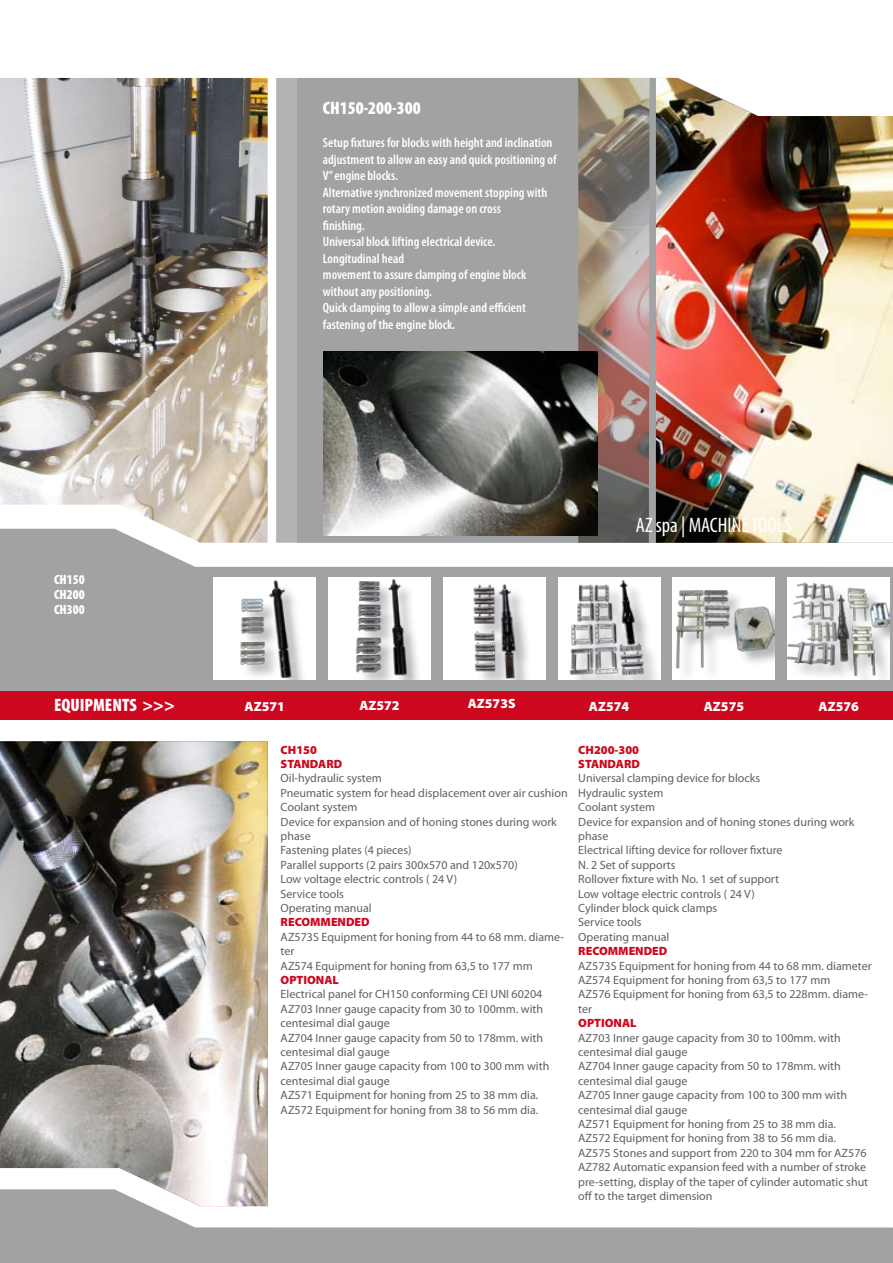
<style>
.page{position:relative;width:893px;height:1263px;background:#fff}
.page>*{position:absolute;margin:0;border:0;box-sizing:border-box;transform-origin:0 0}
.t1{font:condensed 21px "Myriad Pro";color:#fff}
.t2{font:900 condensed 18px "Myriad Pro";color:#fff}
.t3{font:600 condensed 13.5px/16.5px "Myriad Pro";color:#fff}
.t4{font:900 13.5px "Myriad Pro";color:#fff}
.t5{font:900 condensed 13.5px/15px "Myriad Pro";color:#fff;text-align:justify}
.t6{font:12px/14.4px "Myriad Pro";color:#5f6062}
.t7{font:900 12px/14.4px "Myriad Pro";color:#cd071e}
</style>
<div class="page">
<div style="left:276px;top:78px;width:21px;height:451px;background:#b1b3b4"></div>
<img style="left:0;top:78px;width:268px;height:451px">
<div style="left:297px;top:78px;width:359px;height:451px;background:#a1a2a4"></div>
<svg style="left:0;top:529px;width:893px;height:162px;fill:#a1a2a4"></svg>
<div style="left:0;top:691px;width:893px;height:29px;background:#cd071e"></div>
<img style="left:0;top:741px;width:268px;height:448px">
<img style="left:656px;top:78px;width:237px;height:465px">
<img style="left:578px;top:78px;width:71px;height:465px">
<svg style="left:0;top:1189px;width:893px;height:74px;fill:#a1a2a4"></svg>
<hr style="left:892px;top:116px;width:1px;height:426px;background:#a1a2a4">
<div style="left:214px;top:577px;width:102px;height:102px;background:#fff"></div>
<div style="left:241px;top:581px;width:75px;height:98px;background:#9c9d9f;opacity:.75"></div>
<img style="left:240px;top:580px;width:57px;height:99px">
<div style="left:328px;top:577px;width:103px;height:102px;background:#fff"></div>
<div style="left:358px;top:580px;width:73px;height:99px;background:#9c9d9f;opacity:.75"></div>
<img style="left:356px;top:579px;width:52px;height:100px">
<div style="left:443px;top:577px;width:102px;height:102px;background:#fff"></div>
<div style="left:476px;top:585px;width:69px;height:94px;background:#9c9d9f;opacity:.75"></div>
<img style="left:473px;top:584px;width:48px;height:95px">
<div style="left:558px;top:577px;width:102px;height:102px;background:#fff"></div>
<img style="left:569px;top:580px;width:86px;height:99px">
<div style="left:673px;top:577px;width:102px;height:102px;background:#fff"></div>
<img style="left:676px;top:590px;width:99px;height:78px">
<div style="left:788px;top:577px;width:102px;height:102px;background:#fff"></div>
<div style="left:788px;top:583px;width:102px;height:96px;background:#f9f9f9"></div>
<img style="left:788px;top:582px;width:102px;height:93px">
<img style="left:323px;top:351px;width:274px;height:185px">
<p class="t5" style="left:54px;top:572px;width:32px">CH150<br>CH200<br>CH300</p>
<h2 class="t2" style="left:323px;top:98px;width:99px">CH150-200-300</h2>
<p class="t3" style="left:323px;top:135px;width:235px">Setup fixtures for blocks with height and inclination adjustment to allow an easy and quick positioning of V” engine blocks.<br>Alternative synchronized movement stopping with rotary motion avoiding damage on cross<br>finishing.<br>Universal block lifting electrical device.<br>Longitudinal head<br>movement to assure clamping of engine block without any positioning.<br>Quick clamping to allow a simple and efficient fastening of the engine block.</p>
<h1 class="t1" style="left:636px;top:513px;width:157px">AZ spa | MACHINE TOOLS</h1>
<h2 class="t2" style="left:54px;top:695px;width:122px">EQUIPMENTS &gt;&gt;&gt;</h2>
<p class="t4" style="left:244px;top:698px;width:42px">AZ571</p>
<p class="t4" style="left:359px;top:697px;width:42px">AZ572</p>
<p class="t4" style="left:468px;top:695px;width:49px">AZ573S</p>
<p class="t4" style="left:589px;top:698px;width:42px">AZ574</p>
<p class="t4" style="left:704px;top:698px;width:42px">AZ575</p>
<p class="t4" style="left:819px;top:698px;width:42px">AZ576</p>
<p class="t7" style="left:281px;top:742px;width:63px">CH150<br>STANDARD</p>
<p class="t6" style="left:281px;top:771px;width:289px">Oil-hydraulic system<br>Pneumatic system for head displacement over air cushion<br>Coolant system<br>Device for expansion and of honing stones during work phase<br>Fastening plates (4 pieces)<br>Parallel supports (2 pairs 300x570 and 120x570)<br>Low voltage electric controls ( 24 V)<br>Service tools<br>Operating manual</p>
<p class="t7" style="left:281px;top:915px;width:91px">RECOMMENDED</p>
<p class="t6" style="left:281px;top:929px;width:285px">AZ573S Equipment for honing from 44 to 68 mm. diame&shy;ter<br>AZ574 Equipment for honing from 63,5 to 177 mm</p>
<p class="t7" style="left:281px;top:973px;width:60px">OPTIONAL</p>
<p class="t6" style="left:281px;top:987px;width:270px">Electrical panel for CH150 conforming CEI UNI 60204<br>AZ703 Inner gauge capacity from 30 to 100mm. with centesimal dial gauge<br>AZ704 Inner gauge capacity from 50 to 178mm. with centesimal dial gauge<br>AZ705 Inner gauge capacity from 100 to 300 mm with centesimal dial gauge<br>AZ571 Equipment for honing from 25 to 38 mm dia.<br>AZ572 Equipment for honing from 38 to 56 mm dia.</p>
<p class="t7" style="left:578px;top:742px;width:63px">CH200-300<br>STANDARD</p>
<p class="t6" style="left:578px;top:771px;width:278px">Universal clamping device for blocks<br>Hydraulic system<br>Coolant system<br>Device for expansion and of honing stones during work phase<br>Electrical lifting device for rollover fixture<br>N. 2 Set of supports<br>Rollover fixture with No. 1 set of support<br>Low voltage electric controls ( 24 V)<br>Cylinder block quick clamps<br>Service tools<br>Operating manual</p>
<p class="t7" style="left:578px;top:944px;width:91px">RECOMMENDED</p>
<p class="t6" style="left:578px;top:958px;width:295px">AZ573S Equipment for honing from 44 to 68 mm. diameter AZ574 Equipment for honing from 63,5 to 177 mm<br>AZ576 Equipment for honing from 63,5 to 228mm. diame&shy;ter</p>
<p class="t7" style="left:578px;top:1016px;width:60px">OPTIONAL</p>
<p class="t6" style="left:578px;top:1030px;width:291px">AZ703 Inner gauge capacity from 30 to 100mm. with centesimal dial gauge<br>AZ704 Inner gauge capacity from 50 to 178mm. with centesimal dial gauge<br>AZ705 Inner gauge capacity from 100 to 300 mm with centesimal dial gauge<br>AZ571 Equipment for honing from 25 to 38 mm dia.<br>AZ572 Equipment for honing from 38 to 56 mm dia.<br>AZ575 Stones and support from 220 to 304 mm for AZ576<br>AZ782 Automatic expansion feed with a number of stroke pre-setting, display of the taper of cylinder automatic shut off to the target dimension</p>
</div>
